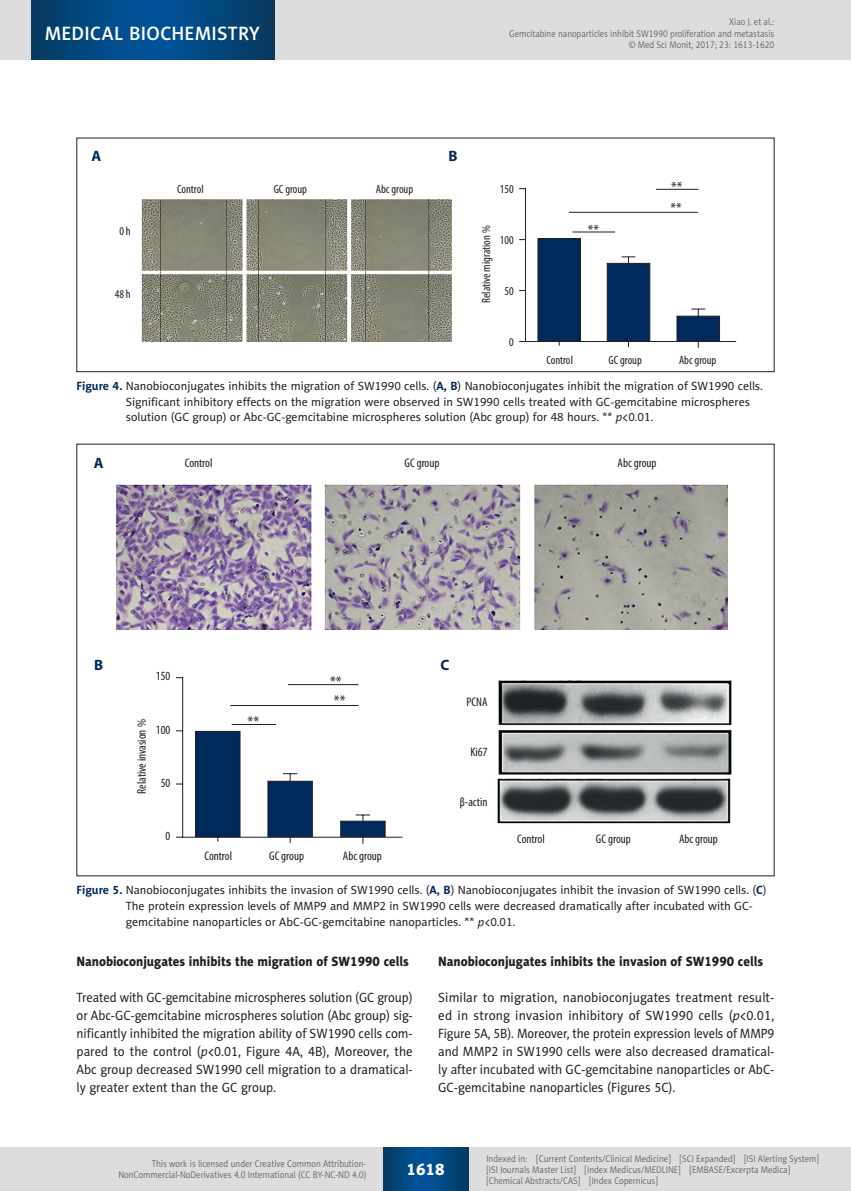
<style>
.page{position:relative;width:851px;height:1191px;background:#fff}
.page>*{position:absolute;margin:0;border:0;box-sizing:border-box;transform-origin:0 0}
.t1{font:19.5px "Naomi Sans EFN Medium";letter-spacing:.015em;color:#fff}
.t2{font:16.5px "Naomi Sans EFN Heavy";color:#fff}
.t3{font:condensed 15.6px/18.5px "Myriad Pro";color:#231f20}
.t4{font:condensed 15px/20.7px "Myriad Pro";color:#231f20}
.t5{font:700 15px "Myriad Pro";color:#00295c}
.MSM_Body{font:13.5px/18px "Naomi Sans EFN";color:#231f20;text-align:justify;scale:.96 1}
.MSM_Body-2{font:13.5px/18px "Naomi Sans EFN";color:#231f20;text-align:justify;scale:.93 1}
.MSM_Headline_2{font:13.5px "Naomi Sans EFN Heavy";color:#231f20;scale:.95 1}
.t6{font:condensed 12.45px "Myriad Pro";color:#231f20}
.MSM_Rycina_tytul{font:12px/15.8px "Naomi Sans EFN";color:#231f20}
.t7{font:condensed 12px "Myriad Pro";color:#231f20}
.t8{font:9.75px/11.2px "Naomi Sans EFN Light";color:#57585a;text-align:right;scale:.9 1}
.s1{font-weight:700;color:#00295c}
.s2{font-style:italic}
</style>
<div class="page">
<img style="left:141px;top:199px;width:310px;height:142px">
<hr style="left:519px;top:341px;width:217px;height:1px;background:#231f20">
<hr style="left:525px;top:188px;width:1px;height:154px;background:#231f20">
<hr style="left:572px;top:232px;width:43px;height:1px;background:#231f20">
<svg style="left:537px;top:238px;width:99px;height:110px"></svg>
<div style="left:606px;top:263px;width:44px;height:78px;background:#00295c;border:1px solid #231f20"></div>
<hr style="left:656px;top:189px;width:42px;height:1px;background:#231f20">
<hr style="left:569px;top:212px;width:128px;height:1px;background:#231f20">
<svg style="left:691px;top:309px;width:14px;height:1px"></svg>
<hr style="left:697px;top:309px;width:1px;height:39px;background:#231f20">
<div style="left:676px;top:316px;width:43px;height:25px;background:#00295c;border:1px solid #231f20"></div>
<div style="left:77px;top:138px;width:697px;height:234px;border:1px solid #231f20"></div>
<img style="left:116px;top:484px;width:611px;height:145px">
<img style="left:497px;top:680px;width:235px;height:144px">
<hr style="left:176px;top:837px;width:226px;height:1px;background:#231f20">
<hr style="left:182px;top:677px;width:1px;height:160px;background:#231f20">
<hr style="left:231px;top:724px;width:45px;height:1px;background:#231f20">
<svg style="left:195px;top:730px;width:103px;height:114px"></svg>
<div style="left:267px;top:781px;width:46px;height:56px;background:#00295c;border:1px solid #231f20"></div>
<hr style="left:288px;top:684px;width:70px;height:1px;background:#231f20">
<hr style="left:230px;top:705px;width:128px;height:1px;background:#231f20">
<svg style="left:355px;top:814px;width:15px;height:29px"></svg>
<div style="left:340px;top:820px;width:45px;height:17px;background:#00295c;border:1px solid #231f20"></div>
<div style="left:0;top:1148px;width:850px;height:43px;background:#dcdddf"></div>
<svg style="left:383px;top:1147px;width:85px;height:43px;background:#02477e"></svg>
<div style="left:0;top:0;width:850px;height:60px;background:#dcdddf"></div>
<hr style="left:850px;top:0;width:1px;height:60px;background:#dcdddf">
<svg style="left:32px;top:0;width:242px;height:60px;background:#02477f"></svg>
<h1 class="t1" style="left:45px;top:22px;width:217px">MEDICAL BIOCHEMISTRY</h1>
<p class="t8" style="left:509px;top:16px;width:296px">Xiao J. et al.:<br>Gemcitabine nanoparticles inhibit SW1990 proliferation and metastasis</p>
<p class="t8" style="left:628px;top:39px;width:163px">© Med Sci Monit, 2017; 23: 1613-1620</p>
<p class="t5" style="left:91px;top:147px;width:11px">A</p>
<p class="t5" style="left:448px;top:147px;width:11px">B</p>
<p class="t7" style="left:177px;top:182px;width:28px">Control</p>
<p class="t7" style="left:274px;top:182px;width:35px">GC group</p>
<p class="t7" style="left:376px;top:182px;width:39px">Abc group</p>
<p class="t7" style="left:500px;top:182px;width:15px">150</p>
<p class="t4" style="left:670px;top:177px;width:13px">** **</p>
<p class="t7" style="left:119px;top:224px;width:13px">0 h</p>
<p class="t7" style="left:115px;top:287px;width:17px">48 h</p>
<p class="t7" style="left:479px;top:303px;width:79px;rotate:-90deg">Relative migration %</p>
<p class="t4" style="left:587px;top:219px;width:13px">**</p>
<p class="t7" style="left:500px;top:233px;width:15px">100</p>
<p class="t7" style="left:504px;top:284px;width:11px">50</p>
<p class="t7" style="left:509px;top:335px;width:6px">0</p>
<p class="t7" style="left:546px;top:353px;width:28px">Control</p>
<p class="t7" style="left:608px;top:353px;width:35px">GC group</p>
<p class="t7" style="left:679px;top:353px;width:39px">Abc group</p>
<p class="MSM_Rycina_tytul" style="left:126px;top:378px;width:638px;text-indent:-49px"><span class="s1">Figure 4.</span> Nanobioconjugates inhibits the migration of SW1990 cells. (<span class="s1">A, B</span>) Nanobioconjugates inhibit the migration of SW1990 cells.<br>Significant inhibitory effects on the migration were observed in SW1990 cells treated with GC-gemcitabine microspheres solution (GC group) or Abc-GC-gemcitabine microspheres solution (Abc group) for 48 hours. ** <span class="s2">p</span>&lt;0.01.</p>
<p class="t6" style="left:185px;top:456px;width:29px">Control</p>
<p class="t6" style="left:404px;top:456px;width:36px">GC group</p>
<p class="t6" style="left:617px;top:456px;width:40px">Abc group</p>
<p class="t5" style="left:94px;top:453px;width:11px">A</p>
<p class="t5" style="left:94px;top:655px;width:11px">B</p>
<p class="t5" style="left:440px;top:655px;width:10px">C</p>
<p class="t6" style="left:156px;top:669px;width:16px">150</p>
<p class="t6" style="left:135px;top:794px;width:76px;rotate:-90deg">Relative invasion %</p>
<p class="t6" style="left:156px;top:723px;width:16px">100</p>
<p class="t6" style="left:161px;top:776px;width:11px">50</p>
<p class="t6" style="left:165px;top:829px;width:6px">0</p>
<p class="t3" style="left:247px;top:713px;width:13px">**</p>
<p class="t3" style="left:330px;top:673px;width:17px">** **</p>
<p class="t6" style="left:204px;top:849px;width:29px">Control</p>
<p class="t6" style="left:269px;top:849px;width:36px">GC group</p>
<p class="t6" style="left:343px;top:849px;width:40px">Abc group</p>
<p class="t6" style="left:466px;top:695px;width:22px">PCNA</p>
<p class="t6" style="left:470px;top:745px;width:19px">Ki67</p>
<p class="t6" style="left:460px;top:795px;width:29px">β-actin</p>
<p class="t6" style="left:517px;top:832px;width:29px">Control</p>
<p class="t6" style="left:596px;top:832px;width:36px">GC group</p>
<p class="t6" style="left:679px;top:832px;width:40px">Abc group</p>
<p class="MSM_Rycina_tytul" style="left:126px;top:882px;width:642px;text-indent:-49px"><span class="s1">Figure 5.</span> Nanobioconjugates inhibits the invasion of SW1990 cells. (<span class="s1">A, B</span>) Nanobioconjugates inhibit the invasion of SW1990 cells. (<span class="s1">C</span>)<br>The protein expression levels of MMP9 and MMP2 in SW1990 cells were decreased dramatically after incubated with GC&shy;gemcitabine nanoparticles or AbC-GC-gemcitabine nanoparticles. ** <span class="s2">p</span>&lt;0.01.</p>
<p class="MSM_Headline_2" style="left:77px;top:953px;width:351px">Nanobioconjugates inhibits the migration of SW1990 cells</p>
<p class="MSM_Body-2" style="left:77px;top:988px;width:363px">Treated with GC-gemcitabine microspheres solution (GC group) or Abc-GC-gemcitabine microspheres solution (Abc group) sig&shy;nificantly inhibited the migration ability of SW1990 cells com&shy;pared to the control (<span class="s2">p</span>&lt;0.01, Figure 4A, 4B), Moreover, the Abc group decreased SW1990 cell migration to a dramatical&shy;ly greater extent than the GC group.</p>
<p class="MSM_Headline_2" style="left:438px;top:953px;width:343px">Nanobioconjugates inhibits the invasion of SW1990 cells</p>
<p class="MSM_Body" style="left:438px;top:988px;width:352px">Similar to migration, nanobioconjugates treatment result&shy;ed in strong invasion inhibitory of SW1990 cells (<span class="s2">p</span>&lt;0.01, Figure 5A, 5B). Moreover, the protein expression levels of MMP9 and MMP2 in SW1990 cells were also decreased dramatical&shy;ly after incubated with GC-gemcitabine nanoparticles or AbC-GC-gemcitabine nanoparticles (Figures 5C).</p>
<p class="t8" style="left:118px;top:1158px;width:277px">This work is licensed under Creative Common Attribution-<br>NonCommercial-NoDerivatives 4.0 International (CC BY-NC-ND 4.0)</p>
<h2 class="t2" style="left:406px;top:1159px;width:40px">1618</h2>
<p class="t8" style="left:486px;top:1152px;width:371px;text-align:left">Indexed in: [Current Contents/Clinical Medicine] [SCI Expanded] [ISI Alerting System] [ISI Journals Master List] [Index Medicus/MEDLINE] [EMBASE/Excerpta Medica] [Chemical Abstracts/CAS] [Index Copernicus]</p>
</div>
